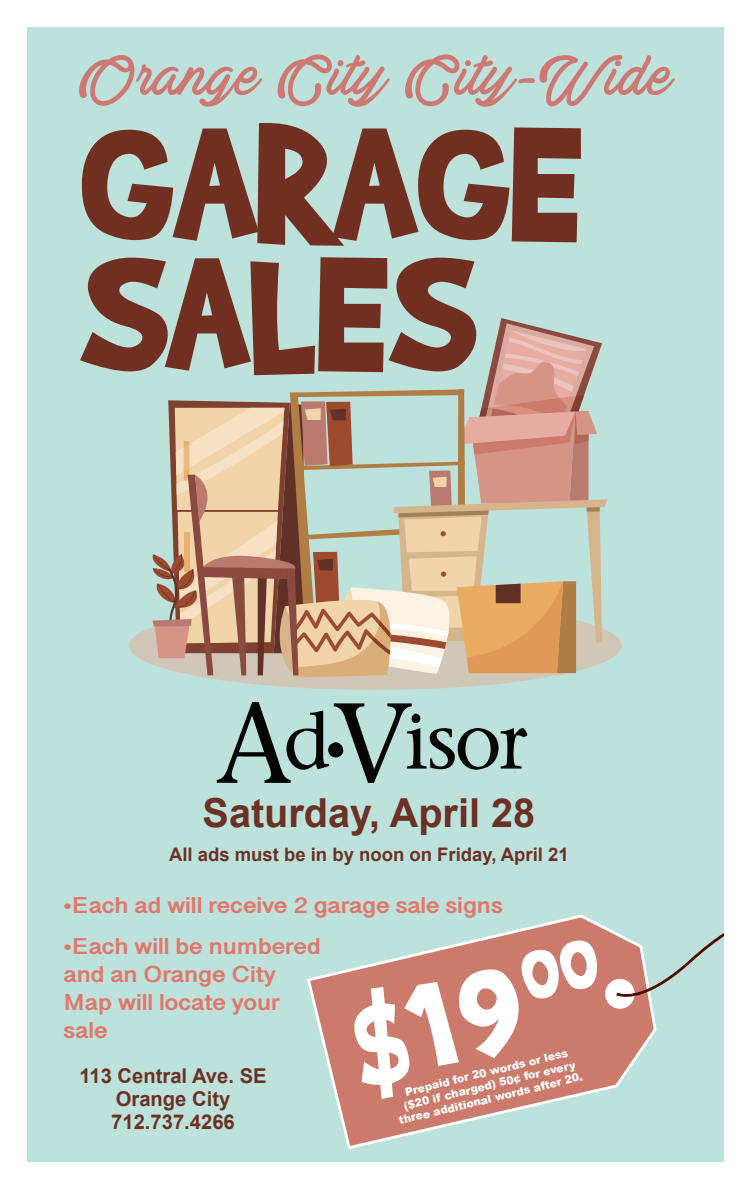
<style>
.page{position:relative;width:751px;height:1188px;background:#fff}
.page>*{position:absolute;margin:0;border:0;box-sizing:border-box;transform-origin:0 0}
.t1{font:194.33px "Brady Bunch Remastered";color:#702f20}
.t2{font:141.9px "Brady Bunch Remastered";color:#fff;scale:.88 1}
.t3{font:63.75px "Actonia PERSONALUSE";color:#cd7873}
.t4{font:700 39.97px "Arial";color:#6c3125}
.t5{font:700 23.4px/28.1px "Malayalam Sangam MN";color:#e2766b;scale:1.11 1}
.t6{font:700 20.4px/23px "Arial";color:#6c3125;text-align:center}
.t7{font:700 18.67px "Arial";color:#6c3125}
.t8{font:900 11.02px/13.2px "Arial";color:#fff;text-align:center}
.s1{font-style:inherit}
</style>
<div class="page">
<div style="left:27px;top:27px;width:697px;height:1134px;background:#bde2dc"></div>
<svg style="left:129px;top:627px;width:493px;height:63px"></svg>
<svg style="left:152px;top:318px;width:455px;height:361px"></svg>
<svg style="left:307px;top:914px;width:350px;height:235px"></svg>
<svg style="left:604px;top:914px;width:120px;height:96px"></svg>
<svg style="left:217px;top:702px;width:311px;height:81px"></svg>
<h3 class="t3" style="left:79px;top:44px;width:594px"><span class="s1">O</span>range City City-Wide</h3>
<h1 class="t1" style="left:82px;top:81px;width:503px">GARAGE</h1>
<h1 class="t1" style="left:82px;top:211px;width:396px">SALES</h1>
<h3 class="t4" style="left:202px;top:787px;width:334px">Saturday, April 28</h3>
<p class="t7" style="left:169px;top:842px;width:401px">All ads must be in by noon on Friday, April 21</p>
<p class="t5" style="left:64px;top:894px;width:397px">•Each ad will receive 2 garage sale signs</p>
<p class="t5" style="left:64px;top:935px;width:233px">•Each will be numbered and an Orange City<br>Map will locate your sale</p>
<p class="t6" style="left:79px;top:1065px;width:189px">113 Central Ave. SE<br>Orange City<br>712.737.4266</p>
<h2 class="t2" style="left:336px;top:975px;width:293px;rotate:-14deg">$19<sup>00</sup></h2>
<p class="t8" style="left:391px;top:1089px;width:190px;rotate:-14deg">Prepaid for 20 words or less ($20 if charged) 50¢ for every three additional words after 20.</p>
</div>
